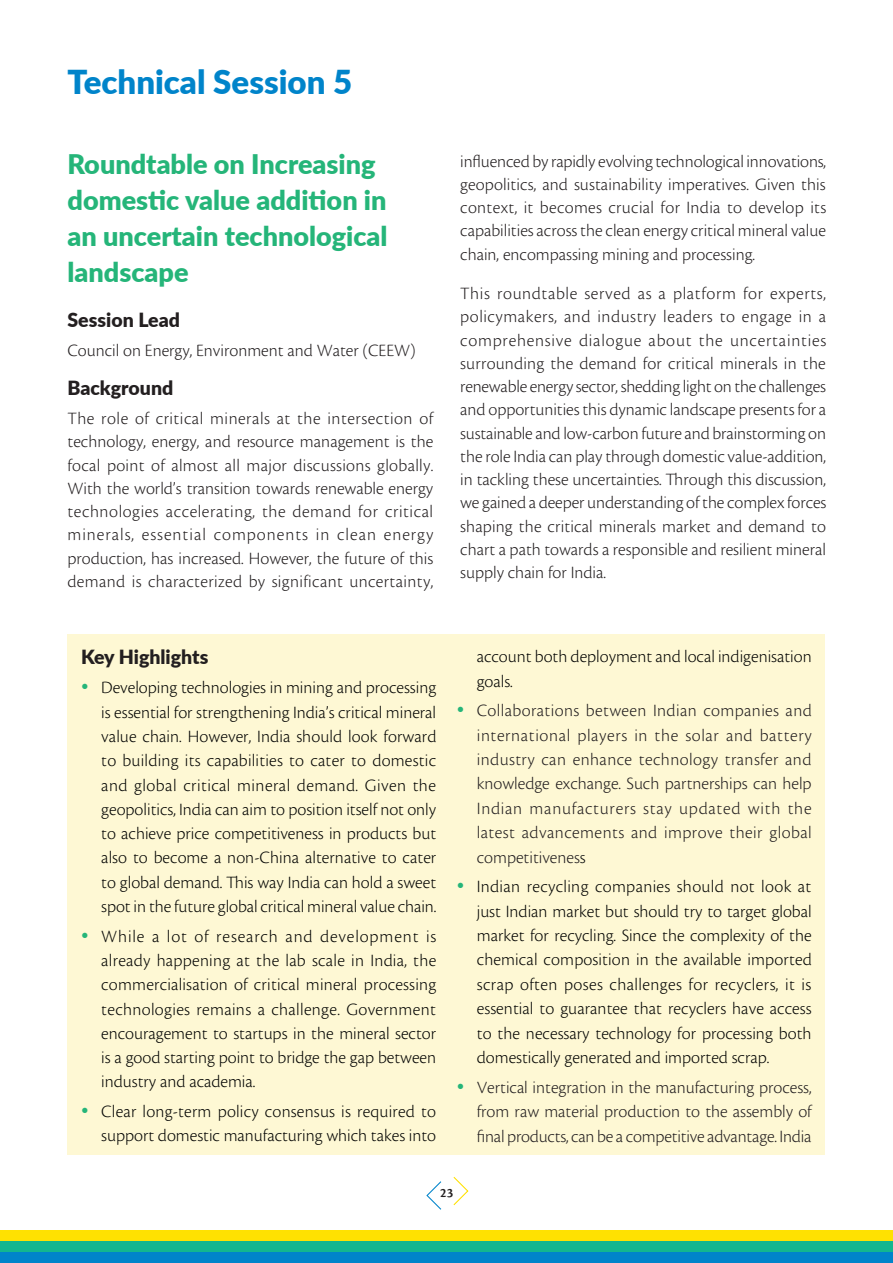
<style>
.page{position:relative;width:893px;height:1263px;background:#fff}
.page>*{position:absolute;margin:0;border:0;box-sizing:border-box;transform-origin:0 0}
.t1{font:900 33px "Lato";color:#0084ca}
.t2{font:900 27px/36px "Lato";color:#25b579}
.t3{font:900 19.5px "Lato";color:#231f20}
.t4{font:300 18px/23.2px "Cronos Pro";color:#231f20;text-align:justify}
.t5{font:300 18px/24.3px "Cronos Pro";color:#040503;text-align:justify}
.t6{font:600 13.5px "Cronos Pro";color:#231f20}
.s1{color:#0b0c0b}
</style>
<div class="page">
<div style="left:0;top:1252px;width:893px;height:11px;background:#0084ca"></div>
<div style="left:0;top:1241px;width:893px;height:11px;background:#13b68f"></div>
<div style="left:0;top:1231px;width:893px;height:10px;background:#ffe101"></div>
<svg style="left:426px;top:1181px;width:16px;height:29px"></svg>
<svg style="left:453px;top:1177px;width:16px;height:29px"></svg>
<div style="left:68px;top:635px;width:757px;height:520px;background:#fef8d4"></div>
<h1 class="t1" style="left:68px;top:58px;width:286px">Technical Session 5</h1>
<h2 class="t2" style="left:68px;top:145px;width:322px">Roundtable on Increasing domestic value addition in an uncertain technological landscape</h2>
<p class="t3" style="left:68px;top:305px;width:114px">Session Lead</p>
<p class="t4" style="left:68px;top:339px;width:350px">Council on Energy, Environment and Water (CEEW)</p>
<p class="t3" style="left:68px;top:374px;width:107px">Background</p>
<p class="t4" style="left:68px;top:407px;width:367px">The role of critical minerals at the intersection of technology, energy, and resource management is the focal point of almost all major discussions globally.<br>With the world’s transition towards renewable energy technologies accelerating, the demand for critical minerals, essential components in clean energy production, has increased. However, the future of this demand is characterized by significant uncertainty,</p>
<p class="t3" style="left:81px;top:642px;width:129px">Key Highlights</p>
<p class="t5" style="left:101px;top:676px;width:337px">Developing technologies in mining and processing is essential for strengthening India’s critical mineral value chain. However, India should look forward to building its capabilities to cater to domestic and global critical mineral demand. Given the geopolitics, India can aim to position itself not only to achieve price competitiveness in products but also to become a non-China alternative to cater to global demand. This way India can hold a sweet spot in the future global critical mineral value chain.</p>
<p class="t5" style="left:101px;top:924px;width:337px">While a lot of research and development is already happening at the lab scale in India, the commercialisation of critical mineral processing technologies remains a challenge. Government encouragement to startups in the mineral sector is a good starting point to bridge the gap between industry and academia.</p>
<p class="t5" style="left:101px;top:1099px;width:336px">Clear long-term policy consensus is required to support domestic manufacturing which takes into</p>
<p class="t4" style="left:460px;top:149px;width:368px">influenced by rapidly evolving technological innovations, geopolitics, and sustainability imperatives. Given this context, it becomes crucial for India to develop its capabilities across the clean energy critical mineral value chain, encompassing mining and processing.</p>
<p class="t4" style="left:460px;top:282px;width:368px">This roundtable served as a platform for experts, policymakers, and industry leaders to engage in a comprehensive dialogue about the uncertainties surrounding the demand for critical minerals in the renewable energy sector, shedding light on the challenges and opportunities this dynamic landscape presents for a sustainable and low-carbon future and brainstorming on the role India can play through domestic value-addition, in tackling these uncertainties. Through this discussion, we gained a deeper understanding of the complex forces shaping the critical minerals market and demand to chart a path towards a responsible and resilient mineral supply chain for India.</p>
<p class="t5" style="left:477px;top:644px;width:336px">account both deployment and local indigenisation goals.</p>
<p class="t4" style="left:477px;top:698px;width:337px;line-height:24.3px">Collaborations between Indian companies and international players in the solar and battery industry can enhance technology transfer and knowledge exchange. Such partnerships can help Indian manufacturers stay updated with the latest advancements and improve their global competitivenes<span class="s1">s</span></p>
<p class="t5" style="left:477px;top:874px;width:336px">Indian recycling companies should not look at just Indian market but should try to target global market for recycling. Since the complexity of the chemical composition in the available imported scrap often poses challenges for recyclers, it is essential to guarantee that recyclers have access to the necessary technology for processing both domestically generated and imported scrap.</p>
<p class="t4" style="left:477px;top:1075px;width:336px;line-height:24.3px">Vertical integration in the manufacturing process, from raw material production to the assembly of final products, can be a competitive advantage. India</p>
<p class="t6" style="left:440px;top:1185px;width:15px">23</p>
</div>
